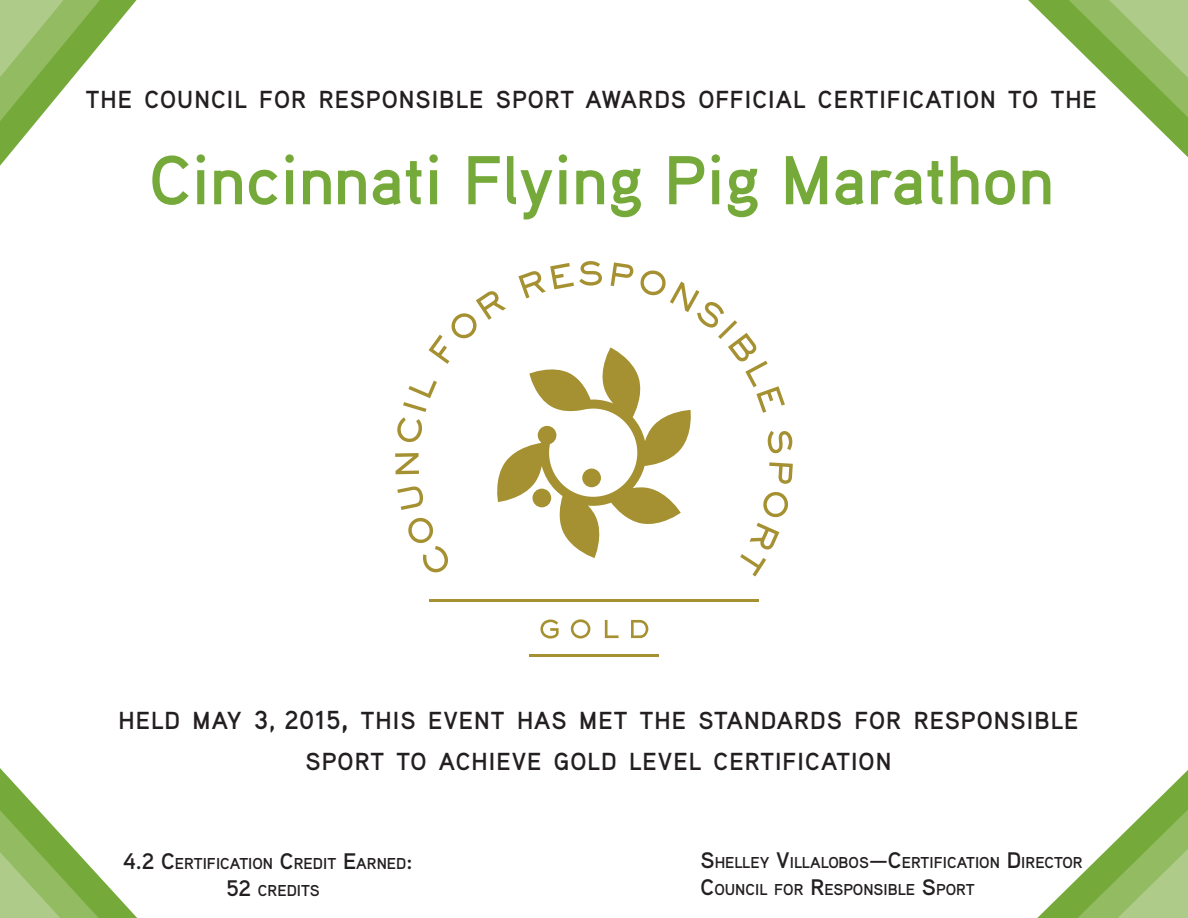
<style>
.page{position:relative;width:1188px;height:918px;background:#fff}
.page>*{position:absolute;margin:0;border:0;box-sizing:border-box;transform-origin:0 0}
.t1{font:700 69px "Aaux Pro OT";color:#75aa3a}
.t2{font:700 24.6px/41.4px "Aaux Pro OT";letter-spacing:.045em;color:#231f20;text-align:center}
.t3{font:700 15.75px "Aaux Pro OT";color:#231f20}
.s1{font-size:25.95px}
.s2{font-size:30.6px}
.s3{font-size:22.5px}
</style>
<div class="page">
<svg style="left:540px;top:620px;width:19px;height:19px"></svg>
<svg style="left:571px;top:619px;width:19px;height:20px"></svg>
<svg style="left:605px;top:620px;width:14px;height:18px"></svg>
<svg style="left:631px;top:620px;width:17px;height:18px"></svg>
<svg style="left:395px;top:261px;width:398px;height:316px"></svg>
<hr style="left:429px;top:600px;width:329px;height:2px;background:#a59132">
<hr style="left:529px;top:655px;width:130px;height:2px;background:#a59132">
<svg style="left:0;top:0;width:137px;height:166px"></svg>
<svg style="left:1028px;top:0;width:160px;height:157px"></svg>
<svg style="left:1037px;top:770px;width:151px;height:148px"></svg>
<svg style="left:0;top:768px;width:137px;height:150px"></svg>
<p class="t2" style="left:86px;top:79px;width:1013px">THE COUNCIL FOR RESPONSIBLE SPORT AWARDS OFFICIAL CERTIFICATION TO THE</p>
<p class="t1" style="left:149px;top:136px;width:906px">Cincinnati Flying Pig Marathon</p>
<p class="t2" style="left:119px;top:699px;width:961px">HELD MAY <span class="s1">3, 2015</span><span class="s2">,</span> THIS EVENT HAS MET THE STANDARDS FOR RESPONSIBLE<br>SPORT TO ACHIEVE GOLD LEVEL CERTIFICATION</p>
<p class="t3" style="left:123px;top:853px;width:291px"><span class="s3">4.2 C</span>ERTIFICATION <span class="s3">C</span>REDIT <span class="s3">E</span>ARNED<span class="s3">:</span></p>
<p class="t3" style="left:227px;top:880px;width:95px"><span class="s3">52</span> CREDITS</p>
<p class="t3" style="left:700px;top:853px;width:384px"><span class="s3">S</span>HELLEY <span class="s3">V</span>ILLALOBOS<span class="s3">—C</span>ERTIFICATION <span class="s3">D</span> IRECTOR</p>
<p class="t3" style="left:700px;top:880px;width:276px"><span class="s3">C</span>OUNCIL FOR <span class="s3">R</span>ESPONSIBLE <span class="s3">S</span>PORT</p>
</div>
